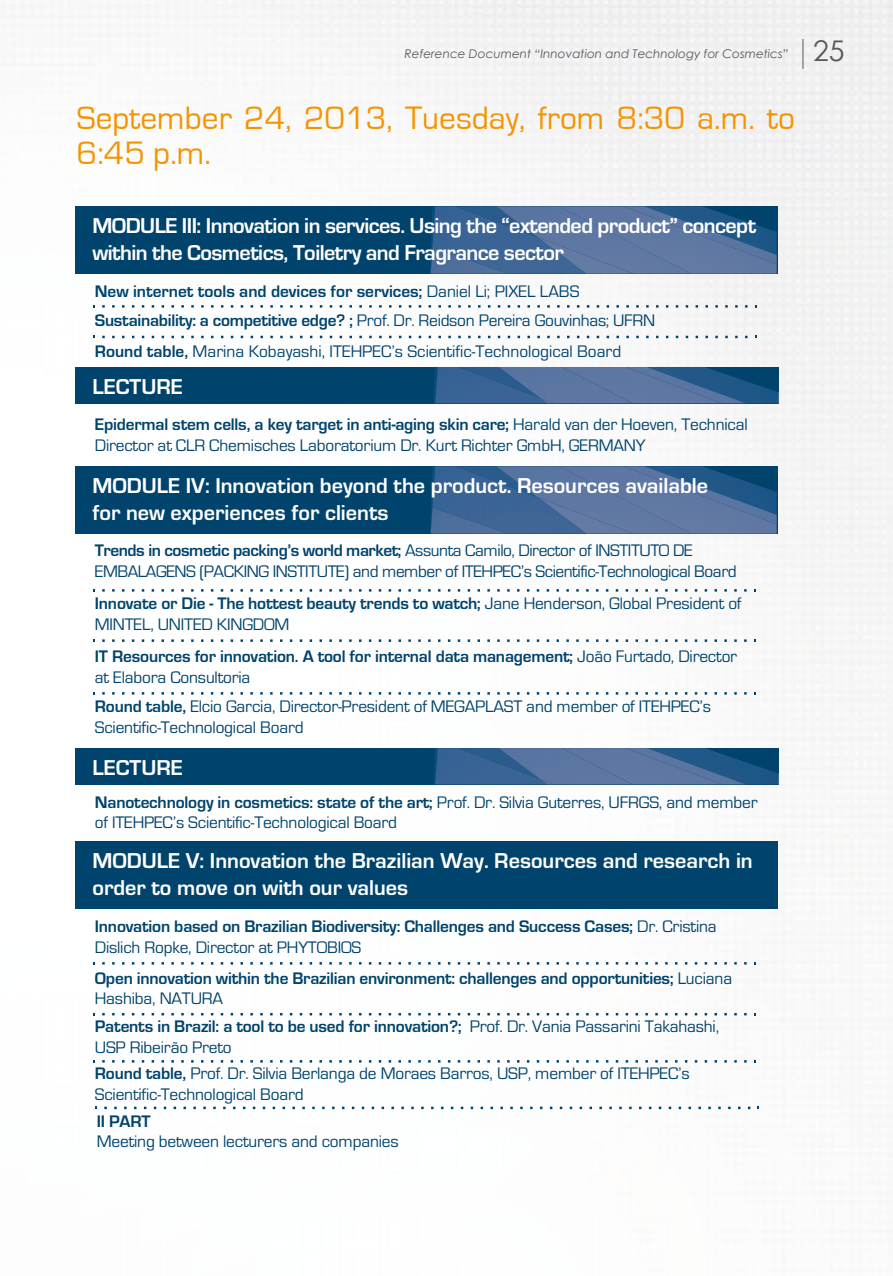
<style>
.page{position:relative;width:893px;height:1276px;background:#fff}
.page>*{position:absolute;margin:0;border:0;box-sizing:border-box;transform-origin:0 0}
.t1{font:33.45px/35px "Eurostile";color:#f39400}
.t2{font:28.5px "Century Gothic";color:#58585a}
.t3{font:700 22.35px/26.8px "Eurostile";color:#fff}
.t4{font:700 22.35px/26.8px "Eurostile";letter-spacing:-.025em;color:#fff}
.t5{font:17.4px/20.9px "Eurostile";letter-spacing:-.01em;color:#00436d}
.t6{font:700 17.4px/20.9px "Eurostile";letter-spacing:-.01em;color:#00436d}
.t7{font:italic 12px "Century Gothic";color:#58585a}
.s1{font-weight:400}
.s2{font-weight:700}
</style>
<div class="page">
<img style="left:12px;top:0;width:881px;height:1110px">
<hr style="left:803px;top:39px;width:1px;height:30px;background:#58585a">
<div style="left:75px;top:206px;width:703px;height:68px;background:#00436d"></div>
<img style="left:586px;top:206px;width:191px;height:68px">
<img style="left:430px;top:206px;width:156px;height:68px">
<img style="left:538px;top:237px;width:96px;height:37px">
<img style="left:431px;top:247px;width:76px;height:27px">
<div style="left:75px;top:466px;width:703px;height:67px;background:#00436d"></div>
<img style="left:586px;top:466px;width:191px;height:68px">
<img style="left:430px;top:466px;width:156px;height:68px">
<img style="left:538px;top:497px;width:96px;height:37px">
<img style="left:431px;top:507px;width:76px;height:26px">
<div style="left:75px;top:841px;width:703px;height:67px;background:#00436d"></div>
<div style="left:75px;top:367px;width:703px;height:36px;background:#00436d"></div>
<img style="left:547px;top:367px;width:14px;height:36px">
<img style="left:746px;top:381px;width:32px;height:22px">
<img style="left:722px;top:373px;width:24px;height:30px">
<img style="left:561px;top:367px;width:161px;height:36px">
<img style="left:434px;top:376px;width:1px;height:27px">
<img style="left:435px;top:367px;width:112px;height:36px">
<img style="left:540px;top:398px;width:14px;height:5px">
<div style="left:75px;top:748px;width:703px;height:36px;background:#00436d"></div>
<img style="left:547px;top:748px;width:14px;height:36px">
<img style="left:746px;top:762px;width:32px;height:22px">
<img style="left:722px;top:754px;width:24px;height:30px">
<img style="left:561px;top:748px;width:161px;height:36px">
<img style="left:434px;top:757px;width:1px;height:27px">
<img style="left:435px;top:748px;width:112px;height:36px">
<img style="left:540px;top:779px;width:14px;height:5px">
<p class="t7" style="left:405px;top:46px;width:385px">Reference Document “Innovation and Technology for Cosmetics”</p>
<h2 class="t2" style="left:813px;top:31px;width:33px">25</h2>
<h1 class="t1" style="left:77px;top:101px;width:719px">September 24, 2013, Tuesday, from 8:30 a.m. to<br>6:45 p.m.</h1>
<p class="t4" style="left:92px;top:213px;width:665px">MODULE III: Innovation in services. Using the “extended product” concept within the Cosmetics, Toiletry and Fragrance sector</p>
<p class="t6" style="left:95px;top:281px;width:486px">New internet tools and devices for services; <span class="s1">Daniel Li; PIXEL LABS</span></p>
<p class="t5" style="left:95px;top:310px;width:562px"><span class="s2">Sustainability: a competitive edge? ;</span> Prof. Dr. Reidson Pereira Gouvinhas; UFRN</p>
<p class="t5" style="left:95px;top:341px;width:528px"><span class="s2">Round table,</span> Marina Kobayashi, ITEHPEC’s Scientific-Technological Board</p>
<p class="t3" style="left:92px;top:373px;width:92px">LECTURE</p>
<p class="t5" style="left:95px;top:414px;width:654px"><span class="s2">Epidermal stem cells, a key target in anti-aging skin care;</span> Harald van der Hoeven, Technical<br>Director at CLR Chemisches Laboratorium Dr. Kurt Richter GmbH, GERMANY</p>
<p class="t3" style="left:92px;top:472px;width:617px">MODULE IV: Innovation beyond the product. Resources available for new experiences for clients</p>
<p class="t5" style="left:95px;top:540px;width:643px"><span class="s2">Trends in cosmetic packing’s world market;</span> Assunta Camilo, Director of INSTITUTO DE<br>EMBALAGENS (PACKING INSTITUTE) and member of ITEHPEC’s Scientific-Technological Board</p>
<p class="t5" style="left:95px;top:593px;width:648px"><span class="s2">Innovate or Die - The hottest beauty trends to watch;</span> Jane Henderson, Global President of<br>MINTEL, UNITED KINGDOM</p>
<p class="t6" style="left:95px;top:646px;width:644px">IT Resources for innovation. A tool for internal data management; <span class="s1">João Furtado, Director at Elabora Consultoria</span></p>
<p class="t5" style="left:95px;top:696px;width:618px"><span class="s2">Round table,</span> Elcio Garcia, Director-President of MEGAPLAST and member of ITEHPEC’s<br>Scientific-Technological Board</p>
<p class="t3" style="left:92px;top:754px;width:92px">LECTURE</p>
<p class="t5" style="left:95px;top:792px;width:664px"><span class="s2">Nanotechnology in cosmetics: state of the art;</span> Prof. Dr. Silvia Guterres, UFRGS, and member of ITEHPEC’s Scientific-Technological Board</p>
<p class="t3" style="left:92px;top:847px;width:662px">MODULE V: Innovation the Brazilian Way. Resources and research in order to move on with our values</p>
<p class="t6" style="left:95px;top:916px;width:623px">Innovation based on Brazilian Biodiversity: Challenges and Success Cases; <span class="s1">Dr. Cristina<br>Dislich Ropke, Director at PHYTOBIOS</span></p>
<p class="t6" style="left:95px;top:967px;width:639px">Open innovation within the Brazilian environment: challenges and opportunities; <span class="s1">Luciana<br>Hashiba, NATURA</span></p>
<p class="t5" style="left:95px;top:1016px;width:626px"><span class="s2">Patents in Brazil: a tool to be used for innovation?;</span> Prof. Dr. Vania Passarini Takahashi,<br>USP Ribeirão Preto</p>
<p class="t5" style="left:95px;top:1063px;width:596px"><span class="s2">Round table,</span> Prof. Dr. Silvia Berlanga de Moraes Barros, USP, member of ITEHPEC’s<br>Scientific-Technological Board</p>
<p class="t6" style="left:97px;top:1110px;width:55px">II PART</p>
<p class="t5" style="left:97px;top:1131px;width:303px">Meeting between lecturers and companies</p>
</div>
